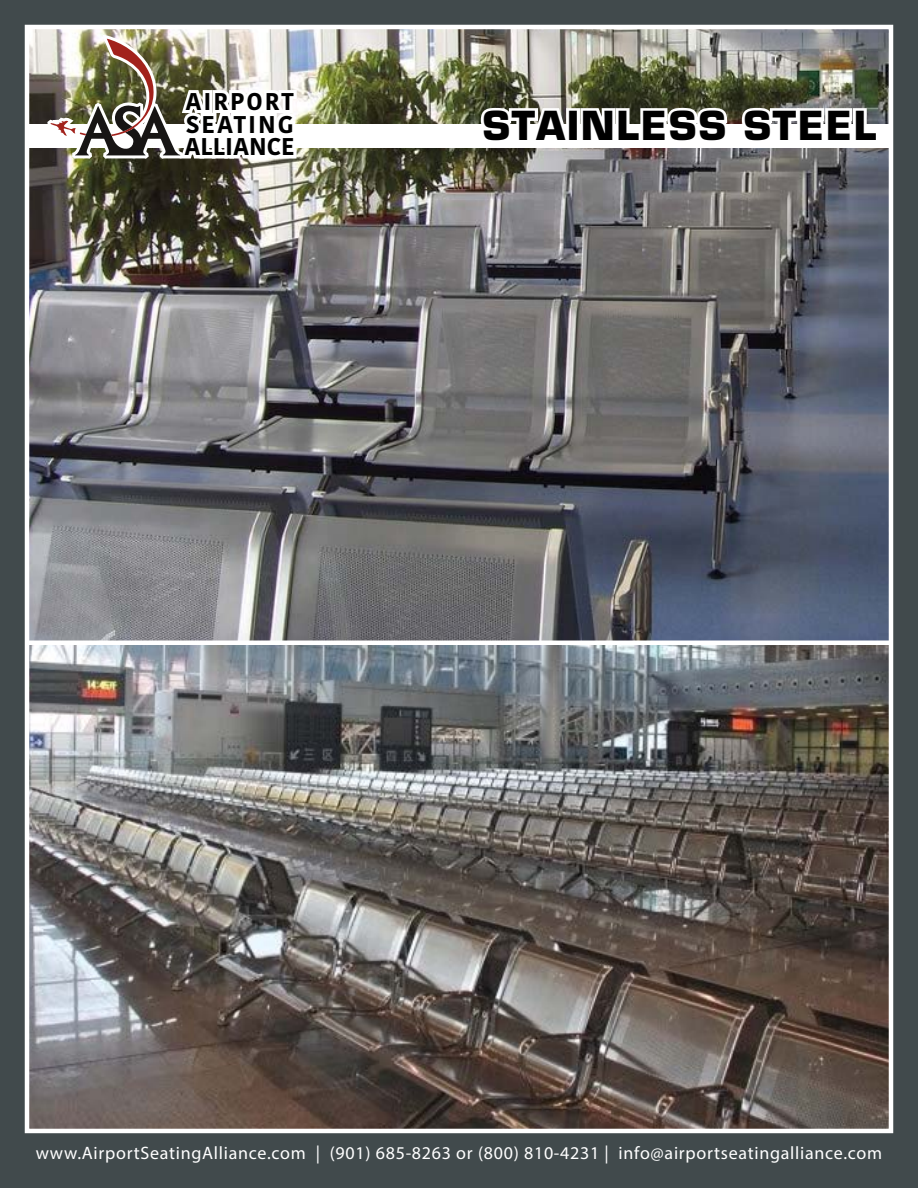
<style>
.page{position:relative;width:918px;height:1188px;background:#fff}
.page>*{position:absolute;margin:0;border:0;box-sizing:border-box;transform-origin:0 0}
.t1{font:700 39px "Eurostile";letter-spacing:.04em;color:#000}
.t2{font:700 24.15px/22.8px "Kohinoor Bangla";letter-spacing:.08em;color:#000;text-align:justify}
.t3{font:18px "Myriad Pro";letter-spacing:.04em;color:#fff}
</style>
<div class="page">
<img style="left:0;top:0;width:918px;height:1188px">
<div style="left:28px;top:640px;width:864px;height:5px;background:#fff"></div>
<h2 class="t2" style="left:185px;top:89px;width:112px">AIRPORT SEATING ALLIANCE</h2>
<h1 class="t1" style="left:482px;top:102px;width:396px">STAINLESS STEEL</h1>
<p class="t3" style="left:36px;top:1142px;width:848px">www.AirportSeatingAlliance.com | (901) 685-8263 or (800) 810-4231 | info@airportseatingalliance.com</p>
</div>
